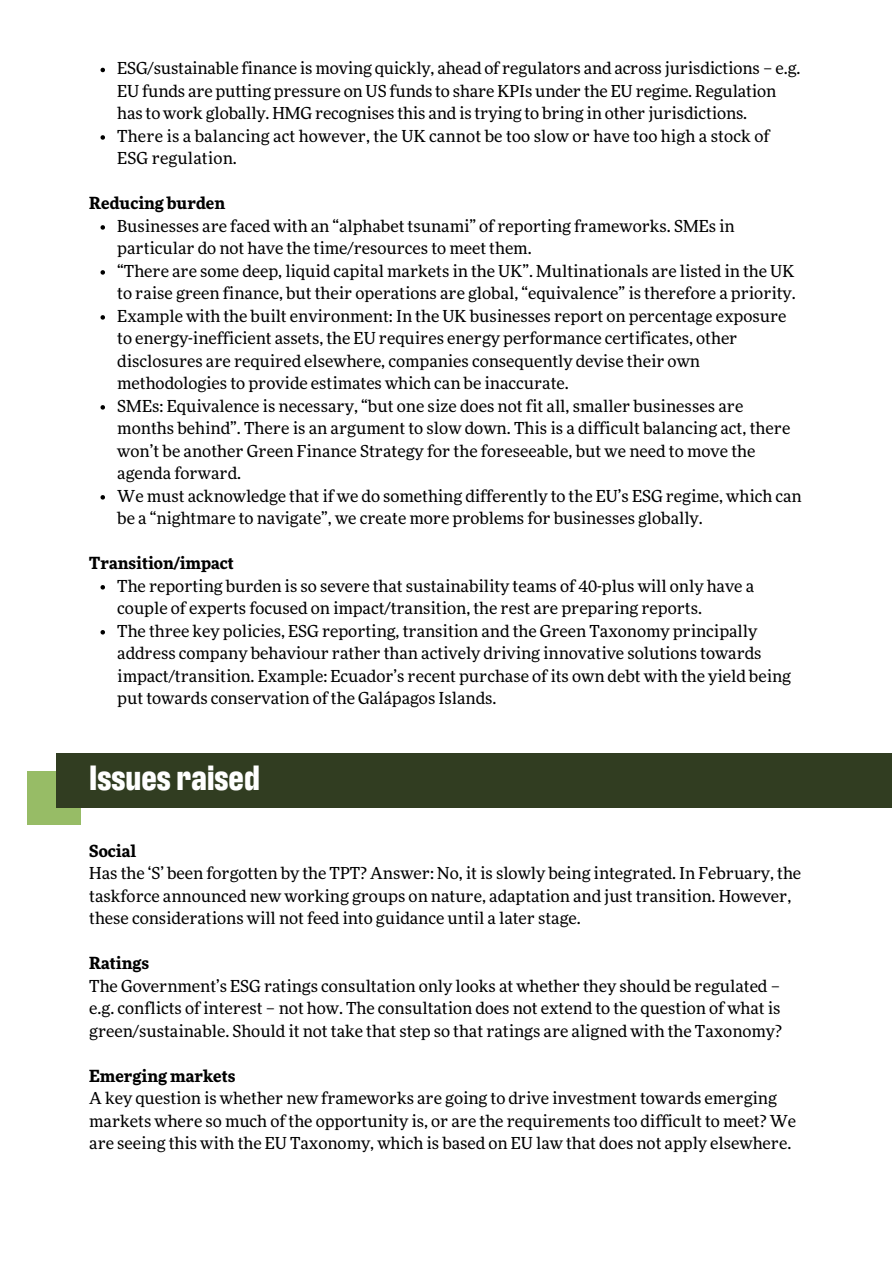
<style>
.page{position:relative;width:893px;height:1264px;background:#fff}
.page>*{position:absolute;margin:0;border:0;box-sizing:border-box;transform-origin:0 0}
.t1{font:700 36px "Antarctican Headline";color:#fff}
.t2{font:16.5px/22.5px "More Pro";color:#000}
.t3{font:700 16.5px "More Pro";color:#000}
</style>
<div class="page">
<div style="left:27px;top:771px;width:54px;height:54px;background:#97bc66"></div>
<div style="left:56px;top:753px;width:836px;height:54px;background:#313d21"></div>
<svg style="left:100px;top:68px;width:5px;height:4px"></svg>
<svg style="left:100px;top:135px;width:5px;height:5px"></svg>
<svg style="left:100px;top:225px;width:5px;height:5px"></svg>
<svg style="left:100px;top:270px;width:5px;height:5px"></svg>
<svg style="left:100px;top:315px;width:5px;height:4px"></svg>
<svg style="left:100px;top:405px;width:5px;height:4px"></svg>
<svg style="left:100px;top:495px;width:5px;height:4px"></svg>
<svg style="left:100px;top:585px;width:5px;height:4px"></svg>
<svg style="left:100px;top:630px;width:5px;height:4px"></svg>
<p class="t2" style="left:117px;top:58px;width:684px">ESG/sustainable finance is moving quickly, ahead of regulators and across jurisdictions – e.g.<br>EU funds are putting pressure on US funds to share KPIs under the EU regime. Regulation has to work globally. HMG recognises this and is trying to bring in other jurisdictions.</p>
<p class="t2" style="left:117px;top:126px;width:653px">There is a balancing act however, the UK cannot be too slow or have too high a stock of<br>ESG regulation.</p>
<p class="t3" style="left:89px;top:196px;width:137px">Reducing burden</p>
<p class="t2" style="left:117px;top:216px;width:619px">Businesses are faced with an “alphabet tsunami” of reporting frameworks. SMEs in particular do not have the time/resources to meet them.</p>
<p class="t2" style="left:117px;top:261px;width:680px">“There are some deep, liquid capital markets in the UK”. Multinationals are listed in the UK to raise green finance, but their operations are global, “equivalence” is therefore a priority.</p>
<p class="t2" style="left:117px;top:306px;width:670px">Example with the built environment: In the UK businesses report on percentage exposure to energy-inefficient assets, the EU requires energy performance certificates, other disclosures are required elsewhere, companies consequently devise their own methodologies to provide estimates which can be inaccurate.</p>
<p class="t2" style="left:117px;top:396px;width:674px">SMEs: Equivalence is necessary, “but one size does not fit all, smaller businesses are months behind”. There is an argument to slow down. This is a difficult balancing act, there won’t be another Green Finance Strategy for the foreseeable, but we need to move the agenda forward.</p>
<p class="t2" style="left:117px;top:485px;width:685px">We must acknowledge that if we do something differently to the EU’s ESG regime, which can be a “nightmare to navigate”, we create more problems for businesses globally.</p>
<p class="t3" style="left:89px;top:556px;width:146px">Transition/impact</p>
<p class="t2" style="left:117px;top:575px;width:638px">The reporting burden is so severe that sustainability teams of 40-plus will only have a couple of experts focused on impact/transition, the rest are preparing reports.</p>
<p class="t2" style="left:117px;top:620px;width:675px">The three key policies, ESG reporting, transition and the Green Taxonomy principally address company behaviour rather than actively driving innovative solutions towards impact/transition. Example: Ecuador’s recent purchase of its own debt with the yield being put towards conservation of the Galápagos Islands.</p>
<p class="t1" style="left:89px;top:761px;width:172px">Issues raised</p>
<p class="t3" style="left:89px;top:843px;width:48px">Social</p>
<p class="t2" style="left:89px;top:863px;width:713px">Has the ‘S’ been forgotten by the TPT? Answer: No, it is slowly being integrated. In February, the taskforce announced new working groups on nature, adaptation and just transition. However, these considerations will not feed into guidance until a later stage.</p>
<p class="t3" style="left:89px;top:956px;width:61px">Ratings</p>
<p class="t2" style="left:89px;top:975px;width:694px;text-align:justify">The Government’s ESG ratings consultation only looks at whether they should be regulated – e.g. conflicts of interest – not how. The consultation does not extend to the question of what is green/sustainable. Should it not take that step so that ratings are aligned with the Taxonomy?</p>
<p class="t3" style="left:89px;top:1068px;width:148px">Emerging markets</p>
<p class="t2" style="left:89px;top:1087px;width:708px">A key question is whether new frameworks are going to drive investment towards emerging markets where so much of the opportunity is, or are the requirements too difficult to meet? We are seeing this with the EU Taxonomy, which is based on EU law that does not apply elsewhere.</p>
</div>
